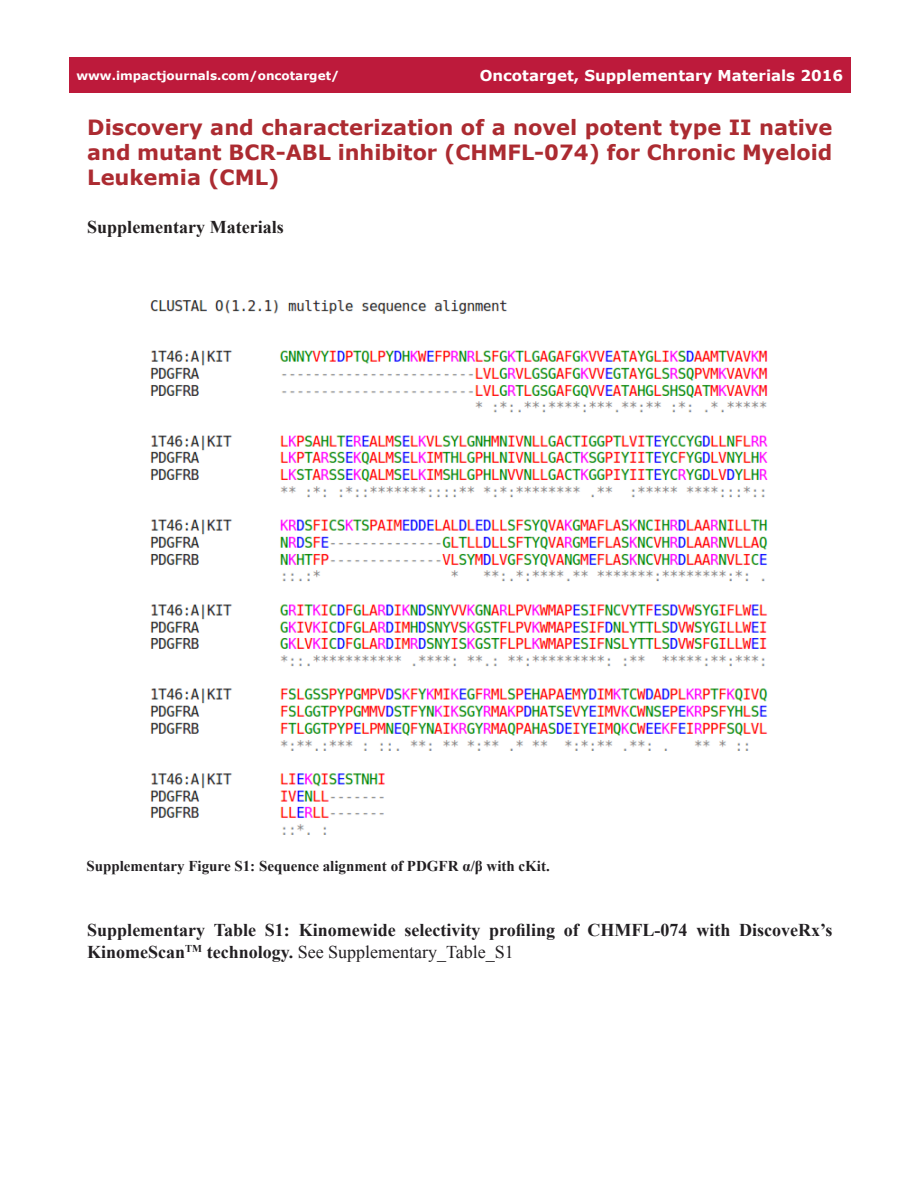
<style>
.page{position:relative;width:918px;height:1188px;background:#fff}
.page>*{position:absolute;margin:0;border:0;box-sizing:border-box;transform-origin:0 0}
.t1{font:700 21px/25.2px "Verdana";color:#ac2b31;text-align:justify}
.TableHeading{font:700 18px/21.6px "Times New Roman";color:#221f22}
.t2{font:700 18px "Times New Roman";color:#231f20}
.FigureText{font:700 15px "Times New Roman";color:#221f22}
.t3{font:700 15px "Verdana";color:#fff}
.t4{font:700 12px "Verdana";color:#fff}
.s1{font-weight:400}
</style>
<div class="page">
<div style="left:69px;top:57px;width:781px;height:36px;background:#bd1a3b"></div>
<img style="left:150px;top:301px;width:618px;height:534px">
<p class="t4" style="left:76px;top:67px;width:264px">www.impactjournals.com/oncotarget/</p>
<p class="t3" style="left:480px;top:65px;width:365px">Oncotarget, Supplementary Materials 2016</p>
<p class="t1" style="left:87px;top:114px;width:747px">Discovery and characterization of a novel potent type II native and mutant BCR-ABL inhibitor (CHMFL-074) for Chronic Myeloid Leukemia (CML)</p>
<p class="t2" style="left:87px;top:214px;width:198px">Supplementary Materials</p>
<p class="FigureText" style="left:86px;top:856px;width:465px">Supplementary Figure S1: Sequence alignment of PDGFR α/β with cKit.</p>
<p class="TableHeading" style="left:87px;top:919px;width:747px">Supplementary Table S1: Kinomewide selectivity profiling of CHMFL-074 with DiscoveRx’s<br>KinomeScan<sup>TM</sup> technology. <span class="s1">See Supplementary_Table_S1</span></p>
</div>
